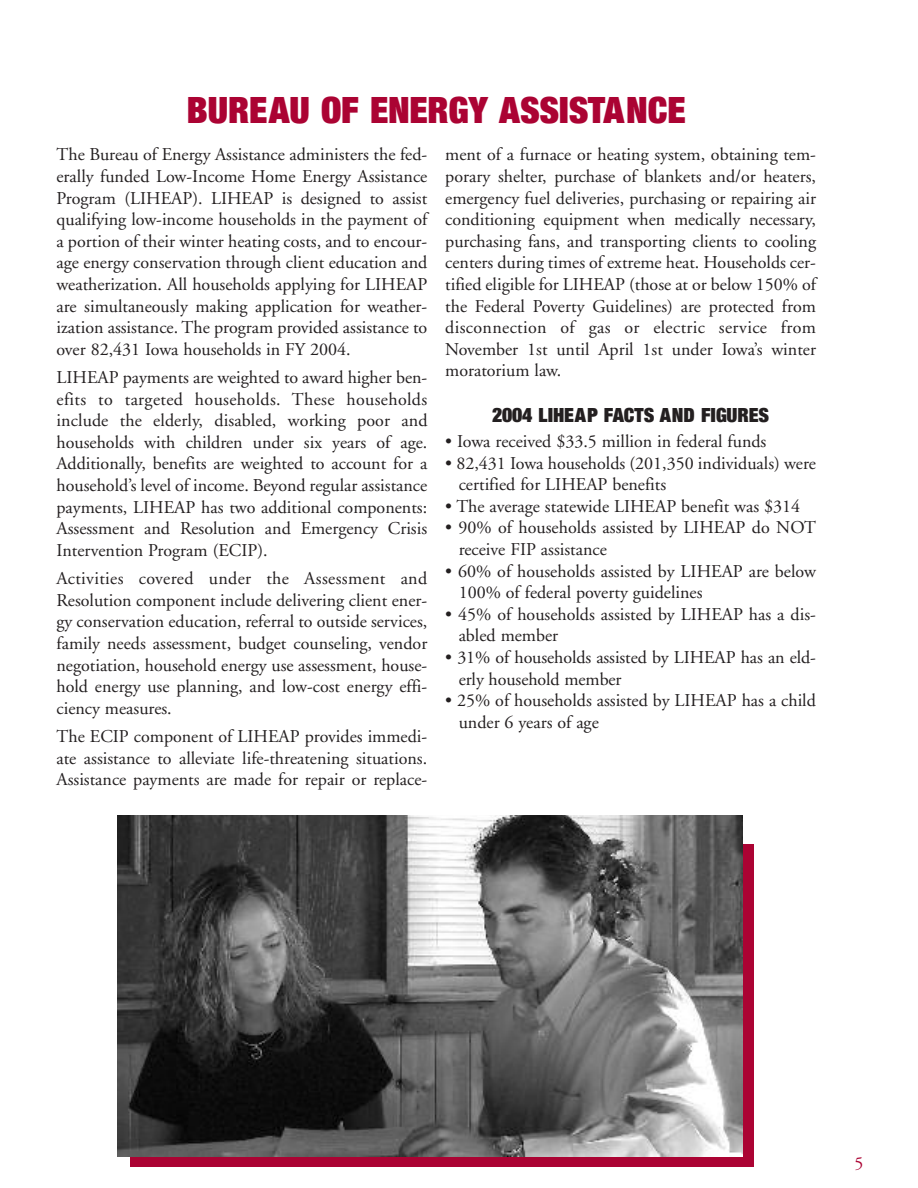
<style>
.page{position:relative;width:918px;height:1188px;background:#fff}
.page>*{position:absolute;margin:0;border:0;box-sizing:border-box;transform-origin:0 0}
.t1{font:39px "Sans Extra Black Condensed DTC";letter-spacing:-.005em;color:#ab0333}
.t2{font:21px "Sans Extra Black Condensed DTC";letter-spacing:-.005em;color:#231f20}
.t3{font:18px/21.6px "Adobe Garamond";color:#231f20}
.t4{font:18px "Adobe Garamond";color:#ab0333}
</style>
<div class="page">
<div style="left:131px;top:844px;width:623px;height:323px;background:#ab0333"></div>
<img style="left:117px;top:815px;width:625px;height:341px">
<h1 class="t1" style="left:187px;top:87px;width:500px">BUREAU OF ENERGY ASSISTANCE</h1>
<p class="t3" style="left:57px;top:145px;width:372px;text-align:justify">The Bureau of Energy Assistance administers the fed&shy;erally funded Low-Income Home Energy Assistance Program (LIHEAP). LIHEAP is designed to assist qualifying low-income households in the payment of a portion of their winter heating costs, and to encour&shy;age energy conservation through client education and weatherization. All households applying for LIHEAP are simultaneously making application for weather&shy;ization assistance. The program provided assistance to over 82,431 Iowa households in FY 2004.</p>
<p class="t3" style="left:57px;top:368px;width:372px;text-align:justify">LIHEAP payments are weighted to award higher ben&shy;efits to targeted households. These households include the elderly, disabled, working poor and households with children under six years of age.<br>Additionally, benefits are weighted to account for a household’s level of income. Beyond regular assistance payments, LIHEAP has two additional components:<br>Assessment and Resolution and Emergency Crisis Intervention Program (ECIP).</p>
<p class="t3" style="left:57px;top:569px;width:372px;text-align:justify">Activities covered under the Assessment and Resolution component include delivering client ener&shy;gy conservation education, referral to outside services, family needs assessment, budget counseling, vendor negotiation, household energy use assessment, house&shy;hold energy use planning, and low-cost energy effi&shy;ciency measures.</p>
<p class="t3" style="left:57px;top:727px;width:372px;text-align:justify">The ECIP component of LIHEAP provides immedi&shy;ate assistance to alleviate life-threatening situations.<br>Assistance payments are made for repair or replace-</p>
<p class="t3" style="left:445px;top:145px;width:372px;text-align:justify">ment of a furnace or heating system, obtaining tem&shy;porary shelter, purchase of blankets and/or heaters, emergency fuel deliveries, purchasing or repairing air conditioning equipment when medically necessary, purchasing fans, and transporting clients to cooling centers during times of extreme heat. Households cer&shy;tified eligible for LIHEAP (those at or below 150% of the Federal Poverty Guidelines) are protected from disconnection of gas or electric service from November 1st until April 1st under Iowa’s winter moratorium law.</p>
<p class="t2" style="left:492px;top:402px;width:278px">2004 LIHEAP FACTS AND FIGURES</p>
<p class="t3" style="left:445px;top:432px;width:323px">• Iowa received $33.5 million in federal funds</p>
<p class="t3" style="left:459px;top:454px;width:359px;text-indent:-14px">• 82,431 Iowa households (201,350 individuals) were certified for LIHEAP benefits</p>
<p class="t3" style="left:445px;top:497px;width:356px">• The average statewide LIHEAP benefit was $314</p>
<p class="t3" style="left:459px;top:518px;width:359px;text-indent:-14px">• 90% of households assisted by LIHEAP do NOT receive FIP assistance</p>
<p class="t3" style="left:459px;top:562px;width:359px;text-indent:-14px">• 60% of households assisted by LIHEAP are below<br>100% of federal poverty guidelines</p>
<p class="t3" style="left:459px;top:605px;width:359px;text-indent:-14px">• 45% of households assisted by LIHEAP has a dis&shy;abled member</p>
<p class="t3" style="left:459px;top:648px;width:359px;text-indent:-14px">• 31% of households assisted by LIHEAP has an eld&shy;erly household member</p>
<p class="t3" style="left:459px;top:691px;width:359px;text-indent:-14px">• 25% of households assisted by LIHEAP has a child under 6 years of age</p>
<p class="t4" style="left:855px;top:1156px;width:10px">5</p>
</div>
